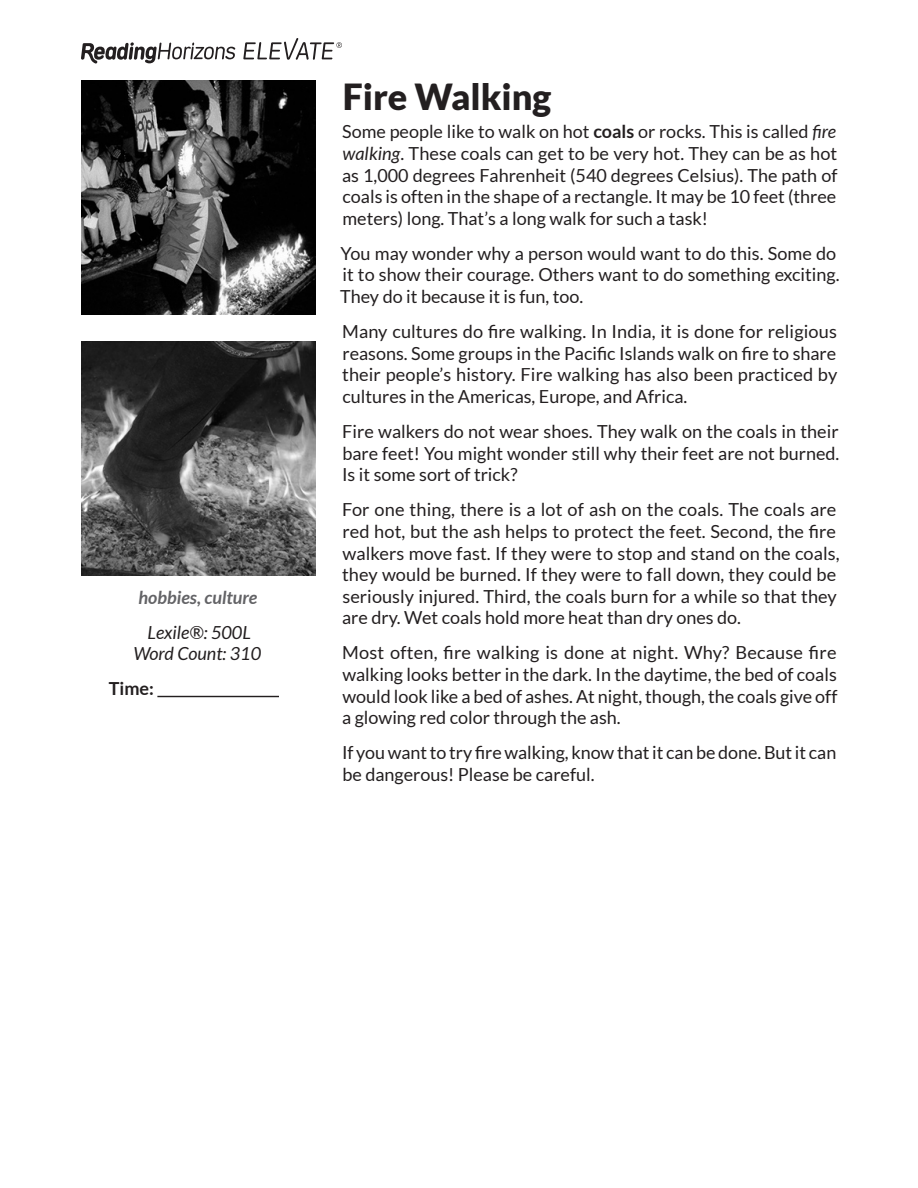
<style>
.page{position:relative;width:918px;height:1188px;background:#fff}
.page>*{position:absolute;margin:0;border:0;box-sizing:border-box;transform-origin:0 0}
.t1{font:900 36px "Lato";color:#231f20}
.t2{font:18px/21.6px "Lato";color:#231f20;text-align:justify}
.t3{font:italic 700 18px/35.1px "Lato";color:#636366;text-align:center}
.t4{font:italic 18px/35.1px "Lato";color:#231f20}
.s1{font-weight:400;color:#231f20}
.s2{font-weight:700;font-style:normal}
.s3{font-weight:700}
.s4{font-style:italic}
</style>
<div class="page">
<svg style="left:243px;top:38px;width:99px;height:22px"></svg>
<svg style="left:81px;top:42px;width:154px;height:22px"></svg>
<hr style="left:157px;top:696px;width:122px;height:1px;background:#231f20">
<img style="left:81px;top:81px;width:234px;height:234px">
<img style="left:81px;top:342px;width:234px;height:234px">
<p class="t3" style="left:139px;top:580px;width:120px">hobbies, culture<br><span class="s1">Lexile®: 500L</span></p>
<p class="t4" style="left:109px;top:637px;width:154px;text-indent:25px">Word Count: 310<br><span class="s2">Time:</span></p>
<p class="t1" style="left:343px;top:76px;width:210px">Fire Walking</p>
<p class="t2" style="left:342px;top:121px;width:497px">Some people like to walk on hot <span class="s3">coals</span> or rocks. This is called <span class="s4">fire walking</span>. These coals can get to be very hot. They can be as hot as 1,000 degrees Fahrenheit (540 degrees Celsius). The path of coals is often in the shape of a rectangle. It may be 10 feet (three meters) long. That’s a long walk for such a task!</p>
<p class="t2" style="left:340px;top:242px;width:501px;text-align:left">You may wonder why a person would want to do this. Some do it to show their courage. Others want to do something exciting.<br>They do it because it is fun, too.</p>
<p class="t2" style="left:342px;top:321px;width:497px">Many cultures do fire walking. In India, it is done for religious reasons. Some groups in the Pacific Islands walk on fire to share their people’s history. Fire walking has also been practiced by cultures in the Americas, Europe, and Africa.</p>
<p class="t2" style="left:342px;top:421px;width:499px">Fire walkers do not wear shoes. They walk on the coals in their bare feet! You might wonder still why their feet are not burned.<br>Is it some sort of trick?</p>
<p class="t2" style="left:342px;top:499px;width:499px;text-align:left">For one thing, there is a lot of ash on the coals. The coals are red hot, but the ash helps to protect the feet. Second, the fire walkers move fast. If they were to stop and stand on the coals, they would be burned. If they were to fall down, they could be seriously injured. Third, the coals burn for a while so that they are dry. Wet coals hold more heat than dry ones do.</p>
<p class="t2" style="left:342px;top:642px;width:497px">Most often, fire walking is done at night. Why? Because fire walking looks better in the dark. In the daytime, the bed of coals would look like a bed of ashes. At night, though, the coals give off a glowing red color through the ash.</p>
<p class="t2" style="left:342px;top:742px;width:496px">If you want to try fire walking, know that it can be done. But it can be dangerous! Please be careful.</p>
</div>
